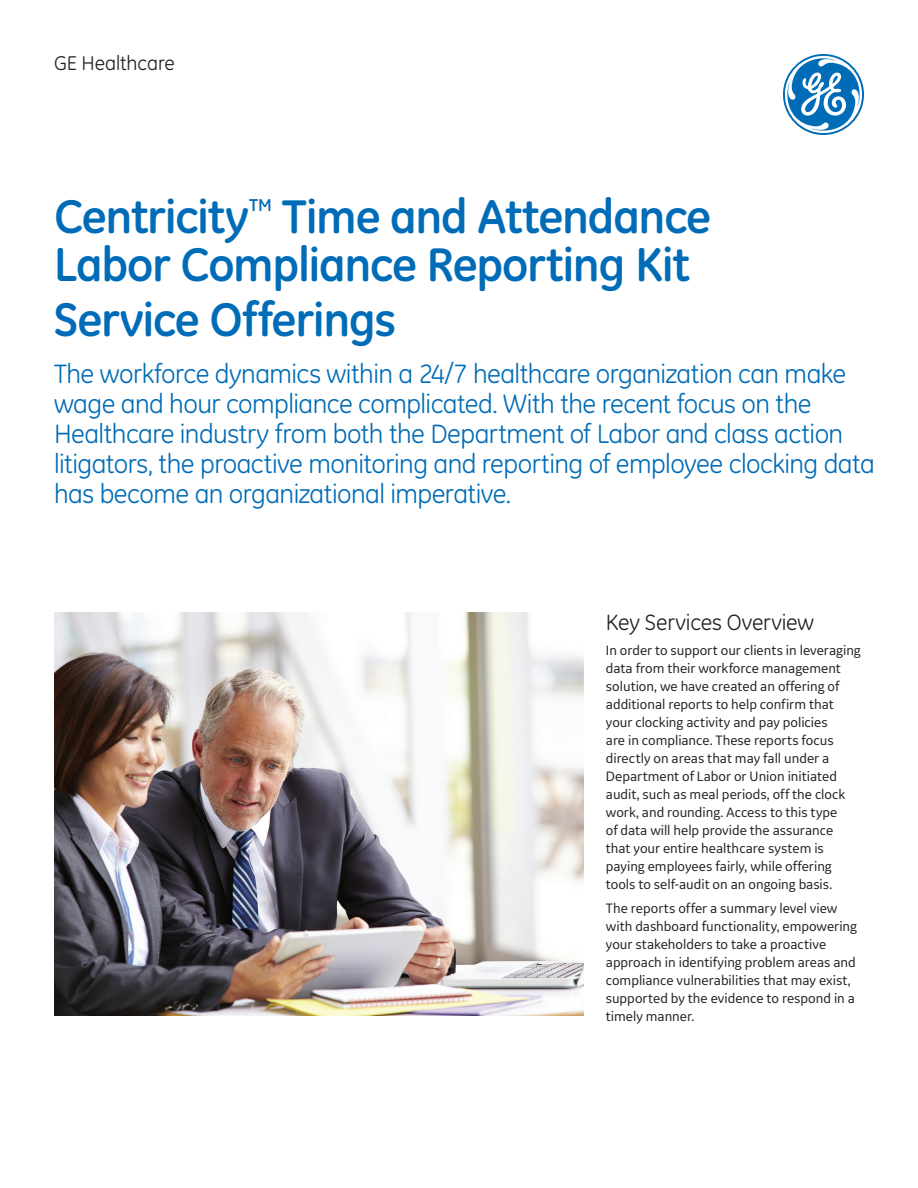
<style>
.page{position:relative;width:918px;height:1188px;background:#fff}
.page>*{position:absolute;margin:0;border:0;box-sizing:border-box;transform-origin:0 0}
.t1{font:700 48px/48px "GE Inspira";letter-spacing:-.025em;color:#006cb7}
.t2{font:27px/30px "GE Inspira";letter-spacing:-.02em;color:#006cb7}
.t3{font:22.5px "GE Inspira";letter-spacing:-.01em;color:#231f20}
.t4{font:20.25px "GE Inspira";letter-spacing:-.005em;color:#231f20}
.t5{font:700 17.55px "GE Inspira";color:#006cb7}
.t6{font:14.25px/18px "GE Inspira Sans";color:#231f20}
</style>
<div class="page">
<img style="left:54px;top:613px;width:529px;height:403px">
<svg style="left:783px;top:54px;width:81px;height:81px"></svg>
<h3 class="t4" style="left:54px;top:51px;width:122px">GE Healthcare</h3>
<h1 class="t1" style="left:54px;top:191px;width:659px;text-indent:228px">Time and Attendance<br>Labor Compliance Reporting Kit</h1>
<h1 class="t1" style="left:54px;top:294px;width:344px">Service Offerings</h1>
<h1 class="t1" style="left:54px;top:191px;width:196px">Centricity</h1>
<p class="t5" style="left:249px;top:193px;width:24px">TM</p>
<p class="t2" style="left:54px;top:359px;width:822px">The workforce dynamics within a 24/7 healthcare organization can make wage and hour compliance complicated. With the recent focus on the Healthcare industry from both the Department of Labor and class action litigators, the proactive monitoring and reporting of employee clocking data has become an organizational imperative.</p>
<h3 class="t3" style="left:606px;top:609px;width:210px">Key Services Overview</h3>
<p class="t6" style="left:606px;top:641px;width:256px">In order to support our clients in leveraging data from their workforce management solution, we have created an offering of additional reports to help confirm that your clocking activity and pay policies<br>are in compliance. These reports focus directly on areas that may fall under a Department of Labor or Union initiated audit, such as meal periods, off the clock work, and rounding. Access to this type<br>of data will help provide the assurance that your entire healthcare system is paying employees fairly, while offering tools to self-audit on an ongoing basis.</p>
<p class="t6" style="left:606px;top:899px;width:253px">The reports offer a summary level view with dashboard functionality, empowering your stakeholders to take a proactive approach in identifying problem areas and compliance vulnerabilities that may exist, supported by the evidence to respond in a timely manner.</p>
</div>
